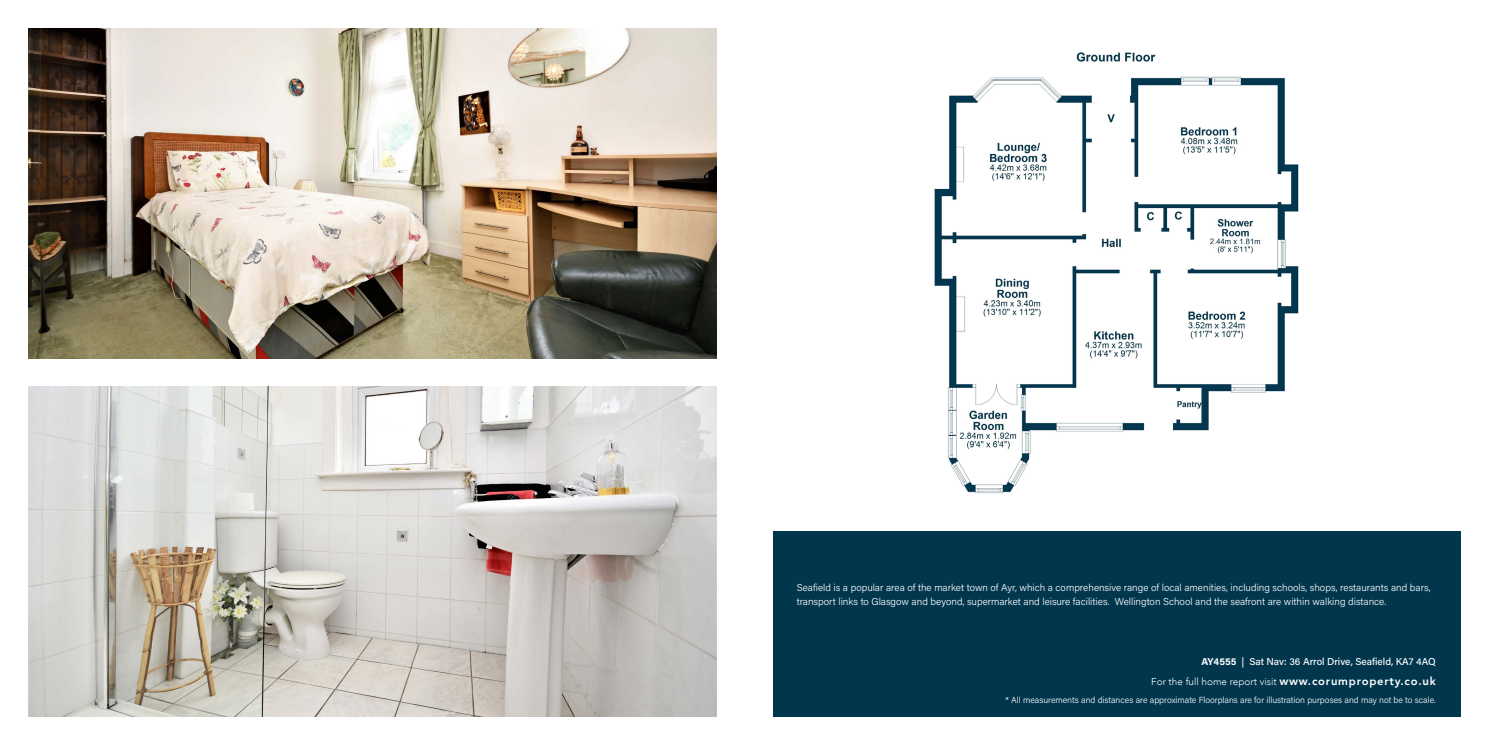
<style>
.page{position:relative;width:1489px;height:745px;background:#fff}
.page>*{position:absolute;margin:0;border:0;box-sizing:border-box;transform-origin:0 0}
.t1{font:300 10px/13.8px "Acumin Pro";color:#fff}
.t2{font:300 10px "Avenir";color:#fff}
.t3{font:500 10px "Acumin Pro";color:#fff}
.t4{font:300 8.75px "Acumin Pro";color:#fff}
.s1{font-weight:700}
.s2{font-weight:800;font-size:11.25px}
</style>
<div class="page">
<img style="left:28px;top:28px;width:688px;height:330px">
<img style="left:28px;top:386px;width:688px;height:330px">
<img style="left:934px;top:52px;width:365px;height:442px">
<div style="left:772px;top:531px;width:688px;height:185px;background:#01364d"></div>
<p class="t1" style="left:796px;top:580px;width:635px">Seafield is a popular area of the market town of Ayr, which a comprehensive range of local amenities, including schools, shops, restaurants and bars, transport links to Glasgow and beyond, supermarket and leisure facilities. Wellington School and the seafront are within walking distance.</p>
<p class="t3" style="left:1201px;top:654px;width:236px"><span class="s1">AY4555</span> | Sat Nav: 36 Arrol Drive, Seafield, KA7 4AQ</p>
<p class="t2" style="left:1151px;top:675px;width:286px">For the full home report visit <span class="s2">www.corumproperty.co.uk</span></p>
<p class="t4" style="left:1005px;top:693px;width:431px">* All measurements and distances are approximate Floorplans are for illustration purposes and may not be to scale.</p>
</div>
